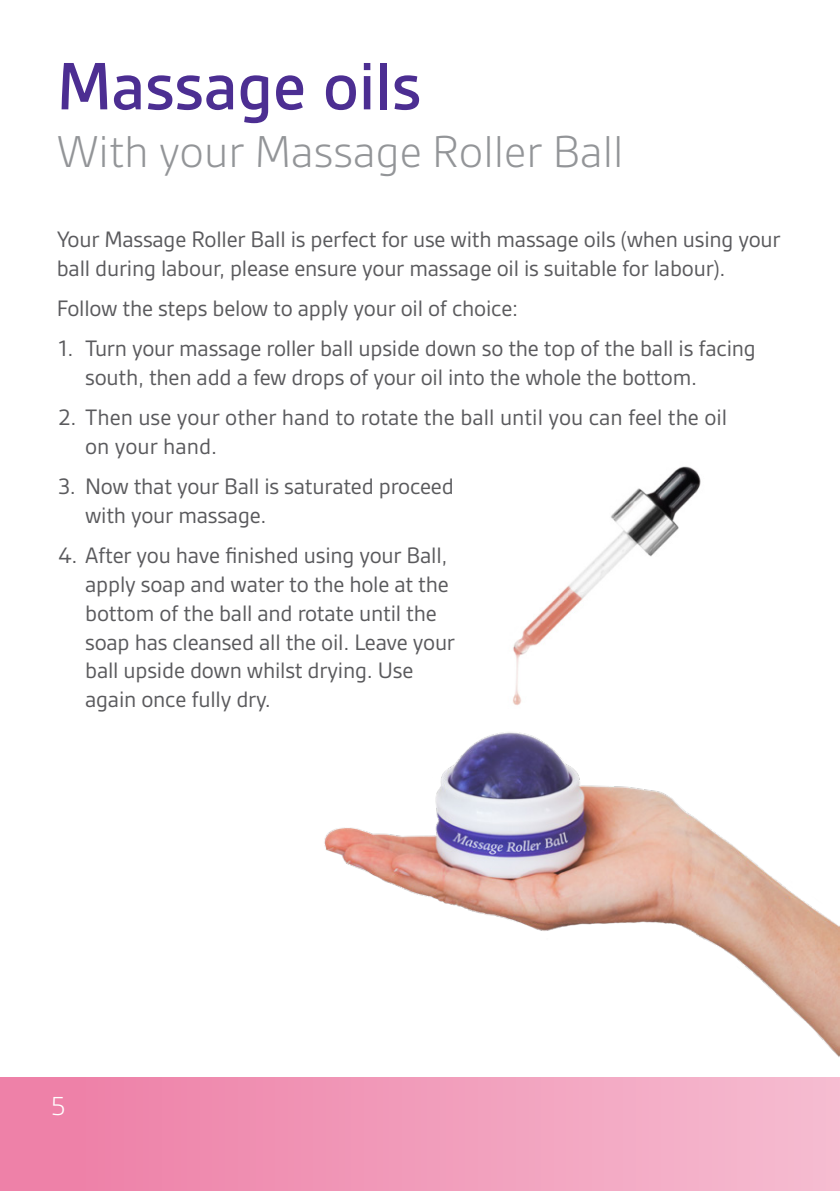
<style>
.page{position:relative;width:840px;height:1191px;background:#fff}
.page>*{position:absolute;margin:0;border:0;box-sizing:border-box;transform-origin:0 0}
.t1{font:500 72px "Gesta";color:#4c2e92}
.t2{font:300 48px "Gesta";color:#939598}
.t3{font:300 28px "Gesta";color:#fff}
.t4{font:24px/28.8px "Gesta";letter-spacing:-.01em;color:#5a5a5d}
</style>
<div class="page">
<img style="left:547px;top:466px;width:154px;height:141px">
<img style="left:324px;top:607px;width:515px;height:450px">
<div style="left:0;top:1077px;width:839px;height:114px;background:linear-gradient(to right,#ed7ca5,#f5bcd1)"></div>
<p class="t1" style="left:57px;top:45px;width:366px">Massage oils</p>
<p class="t2" style="left:57px;top:124px;width:568px">With your Massage Roller Ball</p>
<p class="t4" style="left:57px;top:225px;width:725px">Your Massage Roller Ball is perfect for use with massage oils (when using your ball during labour, please ensure your massage oil is suitable for labour).</p>
<p class="t4" style="left:57px;top:294px;width:462px">Follow the steps below to apply your oil of choice:</p>
<p class="t4" style="left:85px;top:334px;width:671px;text-indent:-27px">1. Turn your massage roller ball upside down so the top of the ball is facing south, then add a few drops of your oil into the whole the bottom.</p>
<p class="t4" style="left:85px;top:403px;width:643px;text-indent:-27px">2. Then use your other hand to rotate the ball until you can feel the oil on your hand.</p>
<p class="t4" style="left:85px;top:472px;width:370px;text-indent:-27px">3. Now that your Ball is saturated proceed with your massage.</p>
<p class="t4" style="left:85px;top:541px;width:371px;text-indent:-27px">4. After you have finished using your Ball, apply soap and water to the hole at the bottom of the ball and rotate until the soap has cleansed all the oil. Leave your ball upside down whilst drying. Use again once fully dry.</p>
<p class="t3" style="left:51px;top:1090px;width:16px">5</p>
</div>
